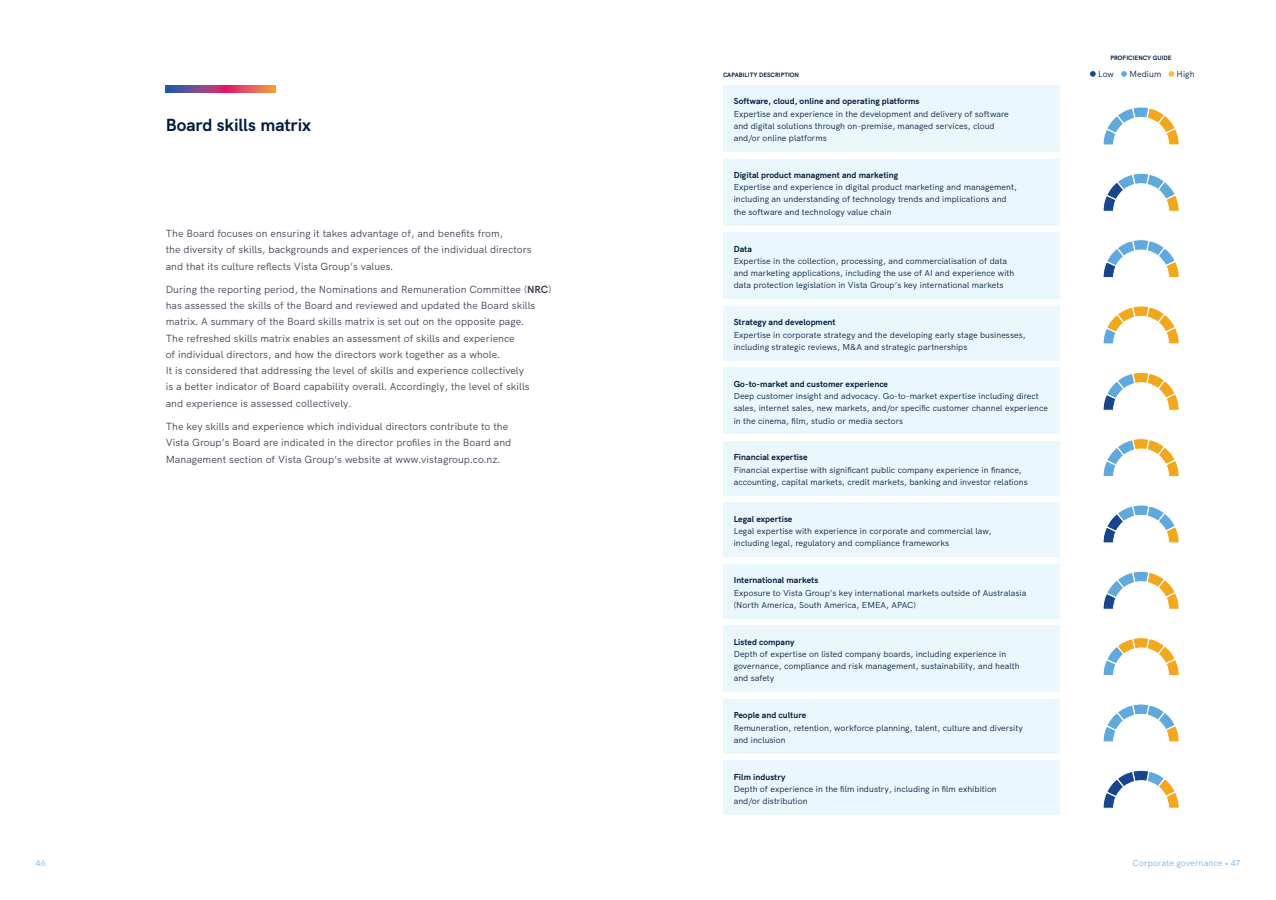
<style>
.page{position:relative;width:1276px;height:900px;background:#fff}
.page>*{position:absolute;margin:0;border:0;box-sizing:border-box;transform-origin:0 0}
.t1{font:700 17.5px "HK Groteskv 1";letter-spacing:-.005em;color:#011b40}
.t2{font:10.25px/16.2px "HK Groteskv 1";letter-spacing:.005em;color:#3d4252}
.t3{font:8.62px/12.2px "HK Groteskv 1";letter-spacing:.005em;color:#011b40}
.t4{font:700 8.62px "HK Groteskv 1";letter-spacing:.005em;color:#011b40}
.t5{font:8.62px "HK Groteskv 1";letter-spacing:.015em;color:#76b0df}
.t6{font:700 6.25px "HK Groteskv 1";color:#011b40}
.s1{font-weight:700}
</style>
<div class="page">
<svg style="left:166px;top:85px;width:109px;height:7px"></svg>
<div style="left:723px;top:85px;width:336px;height:67px;background:#eaf7fd"></div>
<div style="left:723px;top:159px;width:336px;height:66px;background:#eaf7fd"></div>
<div style="left:723px;top:232px;width:336px;height:67px;background:#eaf7fd"></div>
<div style="left:723px;top:306px;width:336px;height:54px;background:#eaf7fd"></div>
<div style="left:723px;top:368px;width:336px;height:66px;background:#eaf7fd"></div>
<div style="left:723px;top:441px;width:336px;height:55px;background:#eaf7fd"></div>
<div style="left:723px;top:503px;width:336px;height:54px;background:#eaf7fd"></div>
<div style="left:723px;top:564px;width:336px;height:54px;background:#eaf7fd"></div>
<div style="left:723px;top:625px;width:336px;height:67px;background:#eaf7fd"></div>
<div style="left:723px;top:699px;width:336px;height:55px;background:#eaf7fd"></div>
<div style="left:723px;top:761px;width:336px;height:54px;background:#eaf7fd"></div>
<svg style="left:1103px;top:107px;width:77px;height:38px"></svg>
<svg style="left:1103px;top:240px;width:77px;height:38px"></svg>
<svg style="left:1103px;top:306px;width:77px;height:38px"></svg>
<svg style="left:1103px;top:173px;width:77px;height:39px"></svg>
<svg style="left:1103px;top:372px;width:77px;height:39px"></svg>
<svg style="left:1103px;top:505px;width:77px;height:38px"></svg>
<svg style="left:1103px;top:571px;width:77px;height:39px"></svg>
<svg style="left:1103px;top:770px;width:77px;height:39px"></svg>
<svg style="left:1103px;top:438px;width:77px;height:39px"></svg>
<svg style="left:1103px;top:637px;width:77px;height:39px"></svg>
<svg style="left:1103px;top:704px;width:77px;height:38px"></svg>
<svg style="left:1090px;top:71px;width:5px;height:6px"></svg>
<svg style="left:1121px;top:71px;width:6px;height:6px"></svg>
<svg style="left:1168px;top:71px;width:6px;height:6px"></svg>
<h1 class="t1" style="left:166px;top:111px;width:147px">Board skills matrix</h1>
<p class="t2" style="left:166px;top:224px;width:367px">The Board focuses on ensuring it takes advantage of, and benefits from,<br>the diversity of skills, backgrounds and experiences of the individual directors and that its culture reflects Vista Group’s values.</p>
<p class="t2" style="left:166px;top:280px;width:387px">During the reporting period, the Nominations and Remuneration Committee (<span class="s1">NRC</span>) has assessed the skills of the Board and reviewed and updated the Board skills matrix. A summary of the Board skills matrix is set out on the opposite page.<br>The refreshed skills matrix enables an assessment of skills and experience<br>of individual directors, and how the directors work together as a whole.<br>It is considered that addressing the level of skills and experience collectively<br>is a better indicator of Board capability overall. Accordingly, the level of skills<br>and experience is assessed collectively.</p>
<p class="t2" style="left:166px;top:417px;width:347px">The key skills and experience which individual directors contribute to the<br>Vista Group’s Board are indicated in the director profiles in the Board and<br>Management section of Vista Group’s website at www.vistagroup.co.nz.</p>
<p class="t6" style="left:723px;top:70px;width:78px">CAPABILITY DESCRIPTION</p>
<p class="t4" style="left:733px;top:95px;width:187px">Software, cloud, online and operating platforms</p>
<p class="t3" style="left:733px;top:107px;width:276px">Expertise and experience in the development and delivery of software and digital solutions through on-premise, managed services, cloud and/or online platforms</p>
<p class="t4" style="left:733px;top:168px;width:166px">Digital product managment and marketing</p>
<p class="t3" style="left:733px;top:180px;width:285px">Expertise and experience in digital product marketing and management, including an understanding of technology trends and implications and the software and technology value chain</p>
<p class="t4" style="left:733px;top:242px;width:20px">Data</p>
<p class="t3" style="left:733px;top:254px;width:282px">Expertise in the collection, processing, and commercialisation of data and marketing applications, including the use of AI and experience with data protection legislation in Vista Group’s key international markets</p>
<p class="t4" style="left:733px;top:316px;width:103px">Strategy and development</p>
<p class="t3" style="left:733px;top:328px;width:293px">Expertise in corporate strategy and the developing early stage businesses, including strategic reviews, M&amp;A and strategic partnerships</p>
<p class="t4" style="left:733px;top:377px;width:156px">Go-to-market and customer experience</p>
<p class="t3" style="left:733px;top:389px;width:316px">Deep customer insight and advocacy. Go-to-market expertise including direct sales, internet sales, new markets, and/or specific customer channel experience in the cinema, film, studio or media sectors</p>
<p class="t4" style="left:733px;top:451px;width:75px">Financial expertise</p>
<p class="t3" style="left:733px;top:463px;width:295px">Financial expertise with significant public company experience in finance, accounting, capital markets, credit markets, banking and investor relations</p>
<p class="t4" style="left:733px;top:512px;width:60px">Legal expertise</p>
<p class="t3" style="left:733px;top:524px;width:260px">Legal expertise with experience in corporate and commercial law, including legal, regulatory and compliance frameworks</p>
<p class="t4" style="left:733px;top:574px;width:86px">International markets</p>
<p class="t3" style="left:733px;top:586px;width:294px">Exposure to Vista Group’s key international markets outside of Australasia (North America, South America, EMEA, APAC)</p>
<p class="t4" style="left:733px;top:635px;width:62px">Listed company</p>
<p class="t3" style="left:733px;top:647px;width:287px">Depth of expertise on listed company boards, including experience in governance, compliance and risk management, sustainability, and health and safety</p>
<p class="t4" style="left:733px;top:709px;width:74px">People and culture</p>
<p class="t3" style="left:733px;top:721px;width:291px">Remuneration, retention, workforce planning, talent, culture and diversity and inclusion</p>
<p class="t4" style="left:733px;top:770px;width:53px">Film industry</p>
<p class="t3" style="left:733px;top:782px;width:265px">Depth of experience in the film industry, including in film exhibition and/or distribution</p>
<p class="t6" style="left:1110px;top:53px;width:63px">PROFICIENCY GUIDE</p>
<p class="t3" style="left:1098px;top:67px;width:17px">Low</p>
<p class="t3" style="left:1129px;top:67px;width:33px">Medium</p>
<p class="t3" style="left:1176px;top:67px;width:19px">High</p>
<p class="t5" style="left:35px;top:856px;width:12px">46</p>
<p class="t5" style="left:1132px;top:856px;width:109px">Corporate governance • 47</p>
</div>
